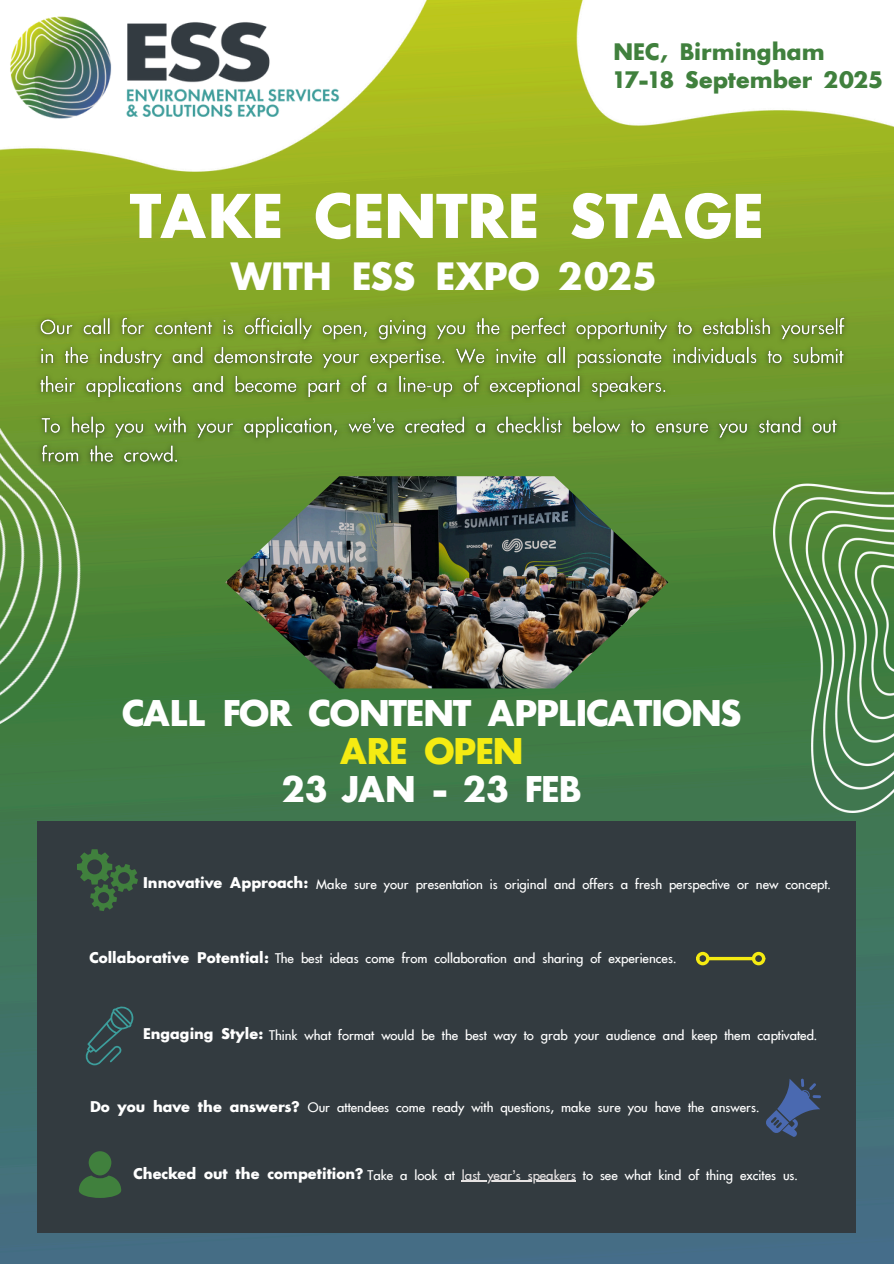
<style>
.page{position:relative;width:894px;height:1264px;background:#fff}
.page>*{position:absolute;margin:0;border:0;box-sizing:border-box;transform-origin:0 0}
.t1{font:700 63px "Intrepid";color:#fff}
.t2{font:700 39.15px "Intrepid";color:#fff}
.t3{font:700 36.9px/38.2px "Intrepid";letter-spacing:-.025em;color:#fff;text-align:center}
.t4{font:700 23.7px/28.2px "Intrepid";color:#40803d}
.t5{font:700 15.45px "Intrepid";color:#fff}
.t6{font:13.95px "Intrepid";color:#fff}
.s1{color:#f5eb12}
.s2{font-weight:700;font-size:15.45px}
.s3{font-weight:400;font-size:13.95px}
.s4{color:#e6e2e2}
</style>
<div class="page">
<img style="left:0;top:0;width:893px;height:1263px">
<img style="left:547px;top:0;width:346px;height:161px">
<div style="left:37px;top:821px;width:818px;height:411px;background:#333b40"></div>
<img style="left:0;top:0;width:472px;height:200px">
<img style="left:0;top:9px;width:344px;height:115px">
<svg style="left:709px;top:956px;width:42px;height:4px"></svg>
<div style="left:695px;top:951px;width:14px;height:14px;border:3px solid #f5eb12;border-radius:50%"></div>
<div style="left:751px;top:951px;width:14px;height:14px;border:3px solid #f5eb12;border-radius:50%"></div>
<svg style="left:766px;top:1078px;width:55px;height:58px"></svg>
<svg style="left:85px;top:1006px;width:48px;height:59px"></svg>
<svg style="left:77px;top:849px;width:61px;height:62px"></svg>
<div style="left:89px;top:1151px;width:22px;height:24px;background:#40803d;border-radius:50%"></div>
<svg style="left:79px;top:1175px;width:42px;height:22px"></svg>
<img style="left:225px;top:476px;width:443px;height:212px">
<img style="left:0;top:316px;width:143px;height:510px">
<img style="left:32px;top:309px;width:821px;height:98px">
<img style="left:32px;top:408px;width:813px;height:64px">
<img style="left:773px;top:479px;width:120px;height:333px">
<hr style="left:462px;top:1180px;width:114px;height:1px;background:#e6e2e2">
<p class="t4" style="left:613px;top:37px;width:270px">NEC, Birmingham<br>17-18 September 2025</p>
<p class="t1" style="left:130px;top:178px;width:634px">TAKE CENTRE STAGE</p>
<p class="t2" style="left:232px;top:252px;width:425px">WITH ESS EXPO 2025</p>
<h3 class="t3" style="left:122px;top:693px;width:621px">CALL FOR CONTENT APPLICATIONS<br><span class="s1">ARE OPEN<br></span>23 JAN - 23 FEB</h3>
<h2 class="t5" style="left:143px;top:873px;width:167px">Innovative Approach:</h2>
<h1 class="t6" style="left:316px;top:876px;width:516px">Make sure your presentation is original and offers a fresh perspective or new concept.</h1>
<p class="t6" style="left:89px;top:949px;width:588px"><span class="s2">Collaborative Potential:</span> The best ideas come from collaboration and sharing of experiences.</p>
<p class="t6" style="left:143px;top:1027px;width:675px"><span class="s2">Engaging Style:</span> Think what format would be the best way to grab your audience and keep them captivated.</p>
<p class="t5" style="left:90px;top:1096px;width:211px">Do you have the answers?</p>
<p class="t6" style="left:308px;top:1099px;width:453px">Our attendees come ready with questions, make sure you have the answers.</p>
<p class="t5" style="left:133px;top:1163px;width:323px">Checked out the competition? <span class="s3">Take a look at</span></p>
<p class="t6" style="left:462px;top:1166px;width:337px"><span class="s4">last year’s speakers</span> to see what kind of thing excites us.</p>
</div>
